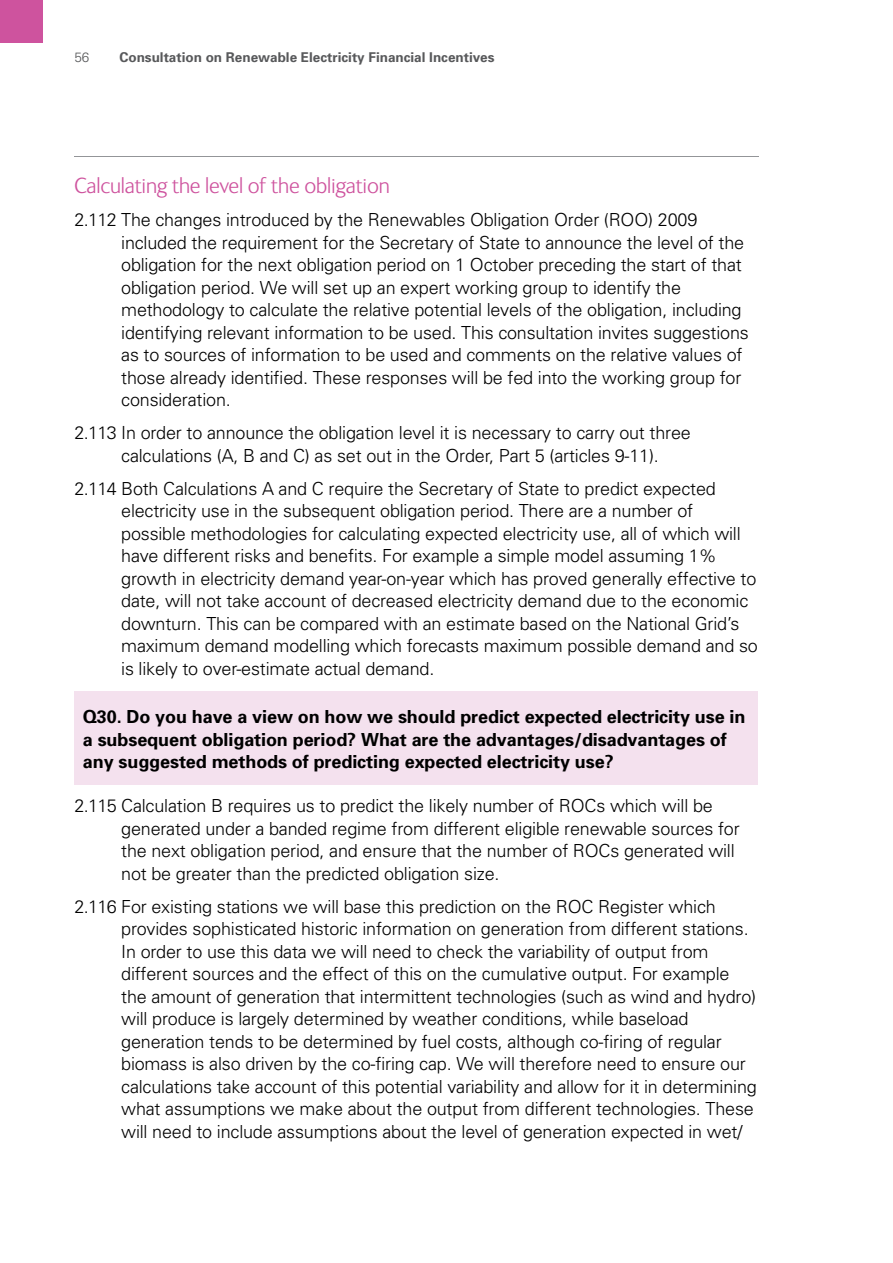
<style>
.page{position:relative;width:893px;height:1263px;background:#fff}
.page>*{position:absolute;margin:0;border:0;box-sizing:border-box;transform-origin:0 0}
.t1{font:300 22.5px "FS Ingrid";letter-spacing:-.01em;color:#ce539e}
.t2{font:300 18px/22.5px "Univers";letter-spacing:-.01em;color:#000}
.t3{font:700 18px/22.5px "Univers";letter-spacing:-.005em;color:#000}
.t4{font:700 13.5px "Univers";color:#58595b}
.t5{font:300 13.5px "Univers";color:#58595b}
</style>
<div class="page">
<div style="left:74px;top:691px;width:683px;height:94px;background:#f4e1ee"></div>
<hr style="left:74px;top:156px;width:685px;height:1px;background:#939598">
<div style="left:0;top:0;width:43px;height:42px;background:#ce539e"></div>
<p class="t5" style="left:74px;top:49px;width:17px">56</p>
<p class="t4" style="left:119px;top:49px;width:377px">Consultation on Renewable Electricity Financial Incentives</p>
<h3 class="t1" style="left:74px;top:174px;width:317px">Calculating the level of the obligation</h3>
<p class="t2" style="left:121px;top:208px;width:629px;text-indent:-47px">2.112 The changes introduced by the Renewables Obligation Order (ROO) 2009 included the requirement for the Secretary of State to announce the level of the obligation for the next obligation period on 1 October preceding the start of that obligation period. We will set up an expert working group to identify the methodology to calculate the relative potential levels of the obligation, including identifying relevant information to be used. This consultation invites suggestions as to sources of information to be used and comments on the relative values of those already identified. These responses will be fed into the working group for consideration.</p>
<p class="t2" style="left:121px;top:421px;width:571px;text-indent:-47px">2.113 In order to announce the obligation level it is necessary to carry out three calculations (A, B and C) as set out in the Order, Part 5 (articles 9-11).</p>
<p class="t2" style="left:121px;top:477px;width:638px;text-indent:-47px">2.114 Both Calculations A and C require the Secretary of State to predict expected electricity use in the subsequent obligation period. There are a number of possible methodologies for calculating expected electricity use, all of which will have different risks and benefits. For example a simple model assuming 1% growth in electricity demand year-on-year which has proved generally effective to date, will not take account of decreased electricity demand due to the economic downturn. This can be compared with an estimate based on the National Grid’s maximum demand modelling which forecasts maximum possible demand and so is likely to over-estimate actual demand.</p>
<p class="t3" style="left:83px;top:705px;width:664px">Q30. Do you have a view on how we should predict expected electricity use in a subsequent obligation period? What are the advantages/disadvantages of any suggested methods of predicting expected electricity use?</p>
<p class="t2" style="left:121px;top:794px;width:620px;text-indent:-47px">2.115 Calculation B requires us to predict the likely number of ROCs which will be generated under a banded regime from different eligible renewable sources for the next obligation period, and ensure that the number of ROCs generated will not be greater than the predicted obligation size.</p>
<p class="t2" style="left:121px;top:894px;width:637px;text-indent:-47px">2.116 For existing stations we will base this prediction on the ROC Register which provides sophisticated historic information on generation from different stations.<br>In order to use this data we will need to check the variability of output from different sources and the effect of this on the cumulative output. For example the amount of generation that intermittent technologies (such as wind and hydro) will produce is largely determined by weather conditions, while baseload generation tends to be determined by fuel costs, although co-firing of regular biomass is also driven by the co-firing cap. We will therefore need to ensure our calculations take account of this potential variability and allow for it in determining what assumptions we make about the output from different technologies. These will need to include assumptions about the level of generation expected in wet/</p>
</div>
